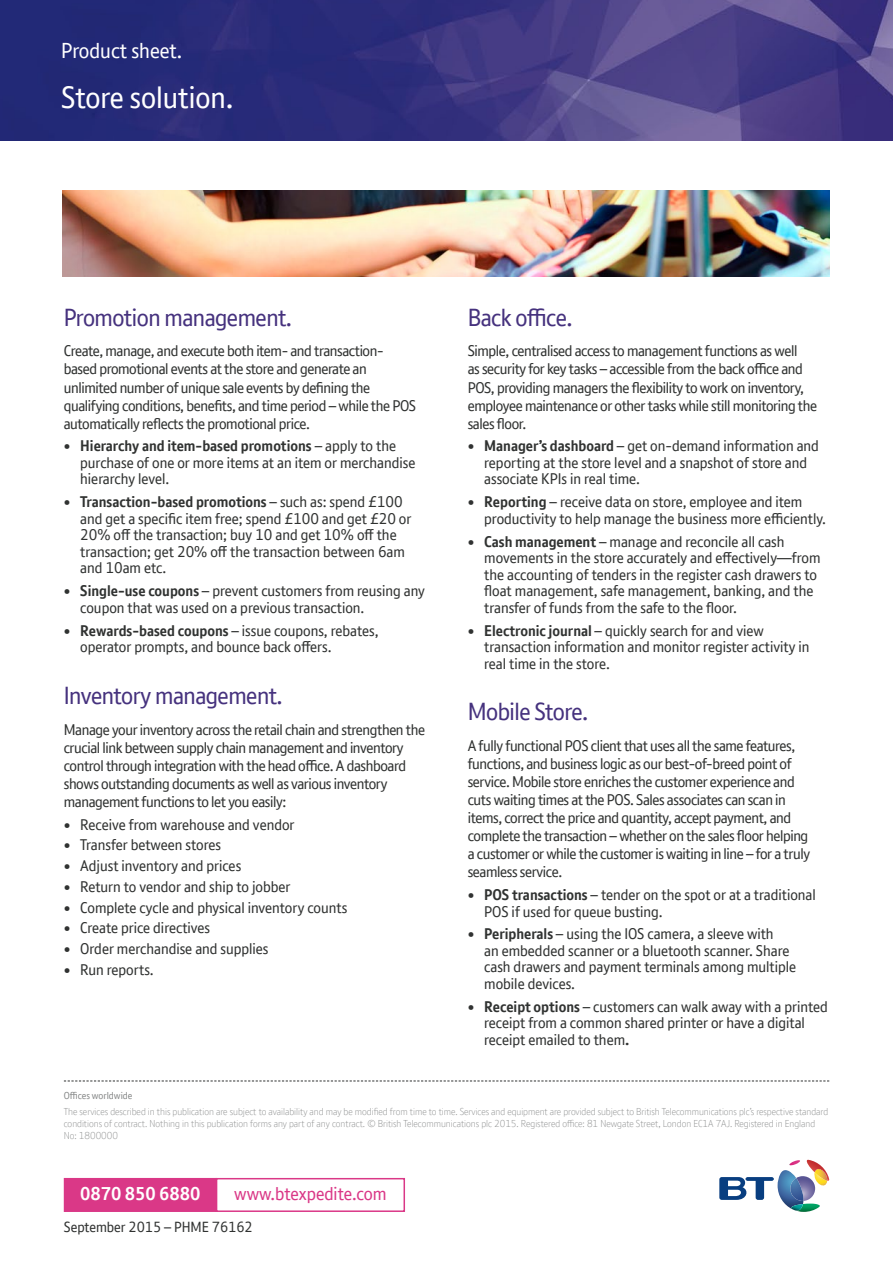
<style>
.page{position:relative;width:893px;height:1263px;background:#fff}
.page>*{position:absolute;margin:0;border:0;box-sizing:border-box;transform-origin:0 0}
.main_title_subheader{font:30px "BT Font";color:#fff}
.body_text{font:24px "BT Font";letter-spacing:-.02em;color:#46327e}
.main_title_subheader-2{font:21px "BT Font";color:#fff}
.t1{font:18px "BT Font";color:#da3887}
.t2{font:700 18px "BT Font";color:#fff}
.bullets{font:15px/16.5px "BT Font";color:#303231}
.body_text-2{font:15px/18px "BT Font";letter-spacing:-.025em;color:#303231}
.t3{font:14.25px "BT Font";color:#303231}
.t4{font:300 9.75px/12px "BT Font";color:#888a8a}
.t5{font:9.75px "BT Font";color:#888a8a}
.s1{font-weight:700}
</style>
<div class="page">
<img style="left:0;top:0;width:893px;height:140px">
<img style="left:62px;top:191px;width:767px;height:85px">
<svg style="left:719px;top:1160px;width:110px;height:52px"></svg>
<div style="left:64px;top:1178px;width:153px;height:34px;background:#da3887"></div>
<div style="left:216px;top:1178px;width:189px;height:34px;border:2px solid #da3887"></div>
<svg style="left:64px;top:1080px;width:765px;height:1px"></svg>
<p class="main_title_subheader-2" style="left:61px;top:37px;width:123px">Product sheet.</p>
<p class="main_title_subheader" style="left:61px;top:78px;width:174px">Store solution.</p>
<p class="body_text" style="left:64px;top:302px;width:230px">Promotion management.</p>
<p class="body_text-2" style="left:64px;top:342px;width:354px">Create, manage, and execute both item- and transaction&shy;based promotional events at the store and generate an unlimited number of unique sale events by defining the qualifying conditions, benefits, and time period – while the POS automatically reflects the promotional price.</p>
<p class="bullets" style="left:80px;top:438px;width:337px;text-indent:-16px"><span class="s1">• Hierarchy and item-based promotions</span> – apply to the purchase of one or more items at an item or merchandise hierarchy level.</p>
<p class="bullets" style="left:80px;top:494px;width:333px;text-indent:-16px"><span class="s1">• Transaction-based promotions</span> – such as: spend £100 and get a specific item free; spend £100 and get £20 or 20% off the transaction; buy 10 and get 10% off the transaction; get 20% off the transaction between 6am and 10am etc.</p>
<p class="bullets" style="left:80px;top:582px;width:346px;text-indent:-16px"><span class="s1">• Single-use coupons</span> – prevent customers from reusing any coupon that was used on a previous transaction.</p>
<p class="bullets" style="left:80px;top:622px;width:300px;text-indent:-16px"><span class="s1">• Rewards-based coupons</span> – issue coupons, rebates, operator prompts, and bounce back offers.</p>
<p class="body_text" style="left:64px;top:680px;width:221px">Inventory management.</p>
<p class="body_text-2" style="left:64px;top:720px;width:363px">Manage your inventory across the retail chain and strengthen the crucial link between supply chain management and inventory control through integration with the head office. A dashboard shows outstanding documents as well as various inventory management functions to let you easily:</p>
<p class="bullets" style="left:64px;top:816px;width:232px">• Receive from warehouse and vendor</p>
<p class="bullets" style="left:64px;top:837px;width:159px">• Transfer between stores</p>
<p class="bullets" style="left:64px;top:857px;width:179px">• Adjust inventory and prices</p>
<p class="bullets" style="left:64px;top:878px;width:228px">• Return to vendor and ship to jobber</p>
<p class="bullets" style="left:64px;top:899px;width:285px">• Complete cycle and physical inventory counts</p>
<p class="bullets" style="left:64px;top:920px;width:148px">• Create price directives</p>
<p class="bullets" style="left:64px;top:940px;width:206px">• Order merchandise and supplies</p>
<p class="bullets" style="left:64px;top:961px;width:92px">• Run reports.</p>
<p class="body_text" style="left:468px;top:302px;width:106px">Back office.</p>
<p class="body_text-2" style="left:468px;top:342px;width:351px">Simple, centralised access to management functions as well<br>as security for key tasks – accessible from the back office and POS, providing managers the flexibility to work on inventory, employee maintenance or other tasks while still monitoring the sales floor.</p>
<p class="bullets" style="left:484px;top:438px;width:336px;text-indent:-16px"><span class="s1">• Manager’s dashboard</span> – get on-demand information and reporting at the store level and a snapshot of store and associate KPIs in real time.</p>
<p class="bullets" style="left:484px;top:494px;width:343px;text-indent:-16px"><span class="s1">• Reporting</span> – receive data on store, employee and item productivity to help manage the business more efficiently.</p>
<p class="bullets" style="left:484px;top:533px;width:338px;text-indent:-16px"><span class="s1">• Cash management</span> – manage and reconcile all cash movements in the store accurately and effectively—from the accounting of tenders in the register cash drawers to float management, safe management, banking, and the transfer of funds from the safe to the floor.</p>
<p class="bullets" style="left:484px;top:622px;width:327px;text-indent:-16px"><span class="s1">• Electronic journal</span> – quickly search for and view transaction information and monitor register activity in real time in the store.</p>
<p class="body_text" style="left:468px;top:696px;width:122px">Mobile Store.</p>
<p class="body_text-2" style="left:468px;top:737px;width:344px">A fully functional POS client that uses all the same features, functions, and business logic as our best-of-breed point of service. Mobile store enriches the customer experience and cuts waiting times at the POS. Sales associates can scan in items, correct the price and quantity, accept payment, and complete the transaction – whether on the sales floor helping a customer or while the customer is waiting in line – for a truly seamless service.</p>
<p class="bullets" style="left:484px;top:886px;width:333px;text-indent:-16px"><span class="s1">• POS transactions</span> – tender on the spot or at a traditional<br>POS if used for queue busting.</p>
<p class="bullets" style="left:484px;top:926px;width:313px;text-indent:-16px"><span class="s1">• Peripherals</span> – using the IOS camera, a sleeve with<br>an embedded scanner or a bluetooth scanner. Share cash drawers and payment terminals among multiple mobile devices.</p>
<p class="bullets" style="left:484px;top:998px;width:345px;text-indent:-16px"><span class="s1">• Receipt options</span> – customers can walk away with a printed receipt from a common shared printer or have a digital receipt emailed to them<span class="s1">.</span></p>
<p class="t5" style="left:64px;top:1089px;width:70px">Offices worldwide</p>
<p class="t4" style="left:64px;top:1106px;width:766px">The services described in this publication are subject to availability and may be modified from time to time. Services and equipment are provided subject to British Telecommunications plc’s respective standard conditions of contract. Nothing in this publication forms any part of any contract. © British Telecommunications plc 2015. Registered office: 81 Newgate Street, London EC1A 7AJ. Registered in England<br>No: 1800000</p>
<p class="t2" style="left:80px;top:1182px;width:122px">0870 850 6880</p>
<p class="t1" style="left:234px;top:1182px;width:154px">www.btexpedite.com</p>
<p class="t3" style="left:64px;top:1218px;width:190px">September 2015 – PHME 76162</p>
</div>
